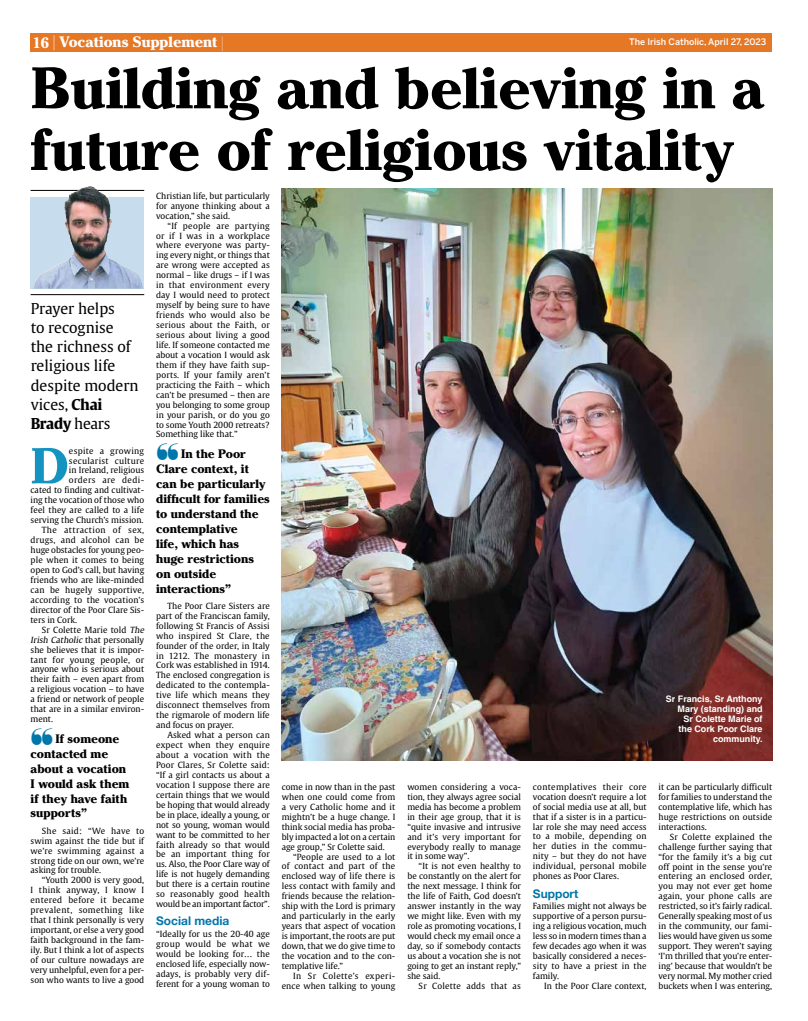
<style>
.page{position:relative;width:808px;height:1021px;background:#fff}
.page>*{position:absolute;margin:0;border:0;box-sizing:border-box;transform-origin:0 0}
.t1{font:700 expanded 61.7px/61.7px "Criterion URWTOT";color:#000}
.t2{font:700 expanded 53.3px "Criterion URWTOT";color:#1493c0}
.t3{font:700 expanded 15.9px "Criterion URWTOT";color:#fff}
.t4{font:14.9px/19.2px "Gulliver";color:#000}
.t5{font:700 expanded 12.9px/14.9px "Criterion URWTOT";color:#000}
.t6{font:700 11.9px "Helvetica Neue";color:#0076aa}
.t7{font:700 9px/9.9px "Helvetica";color:#fff;text-align:right}
.t8{font:500 9px "Benton Sans";color:#fff}
.t9{font:8.5px/9.9px "Gulliver";color:#000;text-align:justify}
.t10{font:8.5px "Gulliver";letter-spacing:.03em;color:#000}
.t11{font:8.5px "Gulliver";letter-spacing:.045em;color:#000}
.t12{font:8.5px "Gulliver";letter-spacing:.035em;color:#000}
.t13{font:8.5px "Gulliver";letter-spacing:.02em;color:#000}
.t14{font:8.5px "Gulliver";letter-spacing:.025em;color:#000}
.s1{font-family:"Helvetica LT";font-stretch:normal;font-size:14.9px}
.s2{font-family:"Helvetica LT";font-weight:400;font-stretch:normal;font-size:14.9px}
.s3{font-weight:700}
.s4{font-style:italic}
</style>
<div class="page">
<div style="left:31px;top:33px;width:741px;height:18px;background:#e57725"></div>
<img style="left:282px;top:189px;width:490px;height:571px">
<hr style="left:31px;top:190px;width:113px;height:1px;background:#000">
<img style="left:31px;top:197px;width:113px;height:92px">
<img style="left:38px;top:186px;width:51px;height:91px">
<hr style="left:31px;top:294px;width:113px;height:1px;background:#000">
<h3 class="t3" style="left:33px;top:32px;width:192px">16 <span class="s1">|</span> Vocations Supplement <span class="s2">|</span></h3>
<p class="t8" style="left:629px;top:36px;width:139px">The Irish Catholic, April 27, 2023</p>
<h1 class="t1" style="left:31px;top:61px;width:735px">Building and believing in a future of religious vitality</h1>
<h3 class="t4" style="left:31px;top:298px;width:109px">Prayer helps<br>to recognise the richness of religious life despite modern vices, <span class="s3">Chai<br>Brady</span> hears</h3>
<h2 class="t2" style="left:31px;top:433px;width:40px">D</h2>
<p class="t12" style="left:69px;top:445px;width:77px">espite a growing</p>
<p class="t12" style="left:69px;top:455px;width:77px">secularist culture</p>
<p class="t9" style="left:69px;top:465px;width:77px">in Ireland, religious</p>
<p class="t11" style="left:69px;top:475px;width:77px">orders are dedi-</p>
<p class="t9" style="left:31px;top:485px;width:115px">cated to finding and cultivat-</p>
<p class="t9" style="left:31px;top:495px;width:115px">ing the vocation of those who</p>
<p class="t9" style="left:31px;top:505px;width:115px">feel they are called to a life</p>
<p class="t9" style="left:31px;top:515px;width:114px">serving the Church’s mission.</p>
<p class="t11" style="left:42px;top:524px;width:104px">The attraction of sex,</p>
<p class="t14" style="left:31px;top:534px;width:115px">drugs, and alcohol can be</p>
<p class="t9" style="left:31px;top:545px;width:115px">huge obstacles for young peo-</p>
<p class="t9" style="left:31px;top:555px;width:115px">ple when it comes to being</p>
<p class="t9" style="left:31px;top:565px;width:115px">open to God’s call, but having</p>
<p class="t9" style="left:31px;top:574px;width:115px">friends who are like-minded</p>
<p class="t10" style="left:31px;top:584px;width:115px">can be hugely supportive,</p>
<p class="t13" style="left:31px;top:594px;width:115px">according to the vocation’s</p>
<p class="t9" style="left:31px;top:604px;width:115px">director of the Poor Clare Sis-</p>
<p class="t9" style="left:31px;top:614px;width:48px">ters in Cork.</p>
<p class="t9" style="left:42px;top:624px;width:106px">Sr Colette Marie told <span class="s4">The</span></p>
<p class="t9" style="left:31px;top:634px;width:115px"><span class="s4">Irish Catholic</span> that personally</p>
<p class="t9" style="left:31px;top:644px;width:115px">she believes that it is impor-</p>
<p class="t10" style="left:31px;top:654px;width:115px">tant for young people, or</p>
<p class="t9" style="left:31px;top:664px;width:115px">anyone who is serious about</p>
<p class="t9" style="left:31px;top:674px;width:115px">their faith – even apart from</p>
<p class="t9" style="left:31px;top:684px;width:115px">a religious vocation – to have</p>
<p class="t9" style="left:31px;top:694px;width:115px">a friend or network of people</p>
<p class="t9" style="left:31px;top:704px;width:115px">that are in a similar environ-</p>
<p class="t9" style="left:31px;top:714px;width:24px">ment.</p>
<h3 class="t5" style="left:31px;top:732px;width:100px;text-indent:25px">If someone contacted me about a vocation<br>I would ask them if they have faith supports”</h3>
<p class="t9" style="left:31px;top:825px;width:115px;text-indent:11px">She said: “We have to swim against the tide but if we’re swimming against a strong tide on our own, we’re asking for trouble.</p>
<p class="t9" style="left:31px;top:875px;width:115px;text-indent:11px">“Youth 2000 is very good, I think anyway, I know I entered before it became prevalent, something like that I think personally is very important, or else a very good faith background in the fam&shy;ily. But I think a lot of aspects of our culture nowadays are very unhelpful, even for a per&shy;son who wants to live a good</p>
<p class="t9" style="left:156px;top:191px;width:115px">Christian life, but particularly for anyone thinking about a vocation,” she said.</p>
<p class="t9" style="left:156px;top:220px;width:115px;text-indent:11px">“If people are partying or if I was in a workplace where everyone was party&shy;ing every night, or things that are wrong were accepted as normal – like drugs – if I was in that environment every day I would need to protect myself by being sure to have friends who would also be serious about the Faith, or serious about living a good life. If someone contacted me about a vocation I would ask them if they have faith sup&shy;ports. If your family aren’t practicing the Faith – which can’t be presumed – then are you belonging to some group in your parish, or do you go to some Youth 2000 retreats?<br>Something like that.”</p>
<h3 class="t5" style="left:156px;top:447px;width:115px;text-indent:25px">In the Poor<br>Clare context, it can be particularly difficult for families to understand the contemplative<br>life, which has huge restrictions on outside interactions”</h3>
<p class="t9" style="left:156px;top:600px;width:115px;text-indent:11px">The Poor Clare Sisters are part of the Franciscan family, following St Francis of Assisi who inspired St Clare, the founder of the order, in Italy in 1212. The monastery in Cork was established in 1914.<br>The enclosed congregation is dedicated to the contempla&shy;tive life which means they disconnect themselves from the rigmarole of modern life and focus on prayer.</p>
<p class="t9" style="left:156px;top:730px;width:115px;text-indent:11px">Asked what a person can expect when they enquire about a vocation with the Poor Clares, Sr Colette said: “If a girl contacts us about a vocation I suppose there are certain things that we would be hoping that would already be in place, ideally a young, or not so young, woman would want to be committed to her faith already so that would be an important thing for us. Also, the Poor Clare way of life is not hugely demanding but there is a certain routine so reasonably good health would be an important factor”.</p>
<h3 class="t6" style="left:156px;top:911px;width:75px">Social media</h3>
<p class="t9" style="left:156px;top:929px;width:115px">“Ideally for us the 20-40 age group would be what we would be looking for… the enclosed life, especially now&shy;adays, is probably very dif&shy;ferent for a young woman to</p>
<p class="t9" style="left:282px;top:781px;width:115px">come in now than in the past when one could come from a very Catholic home and it mightn’t be a huge change. I think social media has proba&shy;bly impacted a lot on a certain age group,” Sr Colette said.</p>
<p class="t9" style="left:282px;top:851px;width:115px;text-indent:11px">“People are used to a lot of contact and part of the enclosed way of life there is less contact with family and friends because the relation&shy;ship with the Lord is primary and particularly in the early years that aspect of vocation is important, the roots are put down, that we do give time to the vocation and to the con&shy;templative life.”</p>
<p class="t9" style="left:282px;top:970px;width:115px;text-align:right">In Sr Colette’s experi&shy;ence when talking to young</p>
<p class="t9" style="left:407px;top:781px;width:115px">women considering a voca&shy;tion, they always agree social media has become a problem in their age group, that it is “quite invasive and intrusive and it’s very important for everybody really to manage it in some way”.</p>
<p class="t9" style="left:407px;top:861px;width:115px;text-indent:11px">“It is not even healthy to be constantly on the alert for the next message. I think for the life of Faith, God doesn’t answer instantly in the way we might like. Even with my role as promoting vocations, I would check my email once a day, so if somebody contacts us about a vocation she is not going to get an instant reply,” she said.</p>
<p class="t10" style="left:419px;top:980px;width:104px">Sr Colette adds that as</p>
<p class="t9" style="left:533px;top:781px;width:115px">contemplatives their core vocation doesn’t require a lot of social media use at all, but that if a sister is in a particu&shy;lar role she may need access to a mobile, depending on her duties in the commu&shy;nity – but they do not have individual, personal mobile phones as Poor Clares.</p>
<h3 class="t6" style="left:533px;top:884px;width:47px">Support</h3>
<p class="t9" style="left:533px;top:901px;width:115px">Families might not always be supportive of a person pursu&shy;ing a religious vocation, much less so in modern times than a few decades ago when it was basically considered a neces&shy;sity to have a priest in the family.</p>
<p class="t9" style="left:544px;top:980px;width:104px">In the Poor Clare context,</p>
<p class="t7" style="left:666px;top:695px;width:98px">Sr Francis, Sr Anthony<br>Mary (standing) and<br>Sr Colette Marie of<br>the Cork Poor Clare community.</p>
<p class="t9" style="left:658px;top:781px;width:115px">it can be particularly difficult for families to understand the contemplative life, which has huge restrictions on outside interactions.</p>
<p class="t9" style="left:658px;top:831px;width:115px;text-indent:11px">Sr Colette explained the challenge further saying that “for the family it’s a big cut off point in the sense you’re entering an enclosed order, you may not ever get home again, your phone calls are restricted, so it’s fairly radical.<br>Generally speaking most of us in the community, our fami&shy;lies would have given us some support. They weren’t saying ‘I’m thrilled that you’re enter&shy;ing’ because that wouldn’t be very normal. My mother cried buckets when I was entering,</p>
</div>
